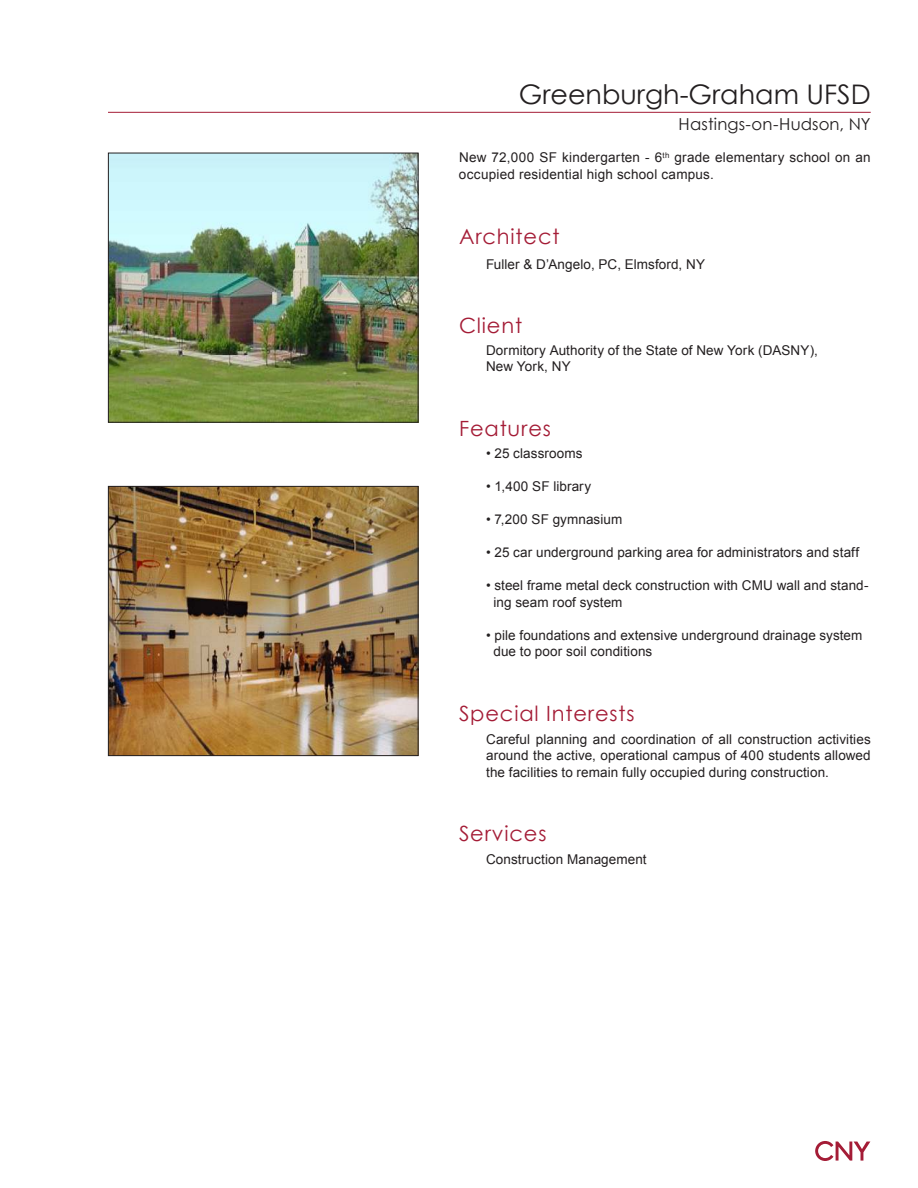
<style>
.page{position:relative;width:918px;height:1188px;background:#fff}
.page>*{position:absolute;margin:0;border:0;box-sizing:border-box;transform-origin:0 0}
.t1{font:27px "Century Gothic";color:#231f20}
.t2{font:21px "Century Gothic";letter-spacing:.04em;color:#a41c36}
.t3{font:16.5px "Century Gothic";letter-spacing:.01em;color:#231f20}
.t4{font:13.5px/16.5px "Arial";letter-spacing:.01em;color:#231f20}
</style>
<div class="page">
<hr style="left:108px;top:112px;width:763px;height:1px;background:#a41c36">
<img style="left:110px;top:155px;width:307px;height:266px">
<div style="left:108px;top:153px;width:311px;height:270px;border:1px solid #231f20"></div>
<img style="left:110px;top:488px;width:307px;height:266px">
<div style="left:108px;top:486px;width:311px;height:270px;border:1px solid #231f20"></div>
<svg style="left:815px;top:1141px;width:55px;height:20px"></svg>
<h1 class="t1" style="left:519px;top:83px;width:353px">Greenburgh-Graham UFSD</h1>
<p class="t3" style="left:679px;top:117px;width:194px">Hastings-on-Hudson, NY</p>
<p class="t4" style="left:459px;top:151px;width:413px">New 72,000 SF kindergarten - 6<sup>th</sup> grade elementary school on an occupied residential high school campus.</p>
<h2 class="t2" style="left:459px;top:228px;width:102px">Architect</h2>
<p class="t4" style="left:486px;top:257px;width:221px">Fuller &amp; D’Angelo, PC, Elmsford, NY</p>
<h2 class="t2" style="left:459px;top:317px;width:65px">Client</h2>
<p class="t4" style="left:486px;top:343px;width:334px">Dormitory Authority of the State of New York (DASNY),<br>New York, NY</p>
<h2 class="t2" style="left:459px;top:420px;width:94px">Features</h2>
<p class="t4" style="left:486px;top:447px;width:98px">• 25 classrooms</p>
<p class="t4" style="left:486px;top:480px;width:107px">• 1,400 SF library</p>
<p class="t4" style="left:486px;top:513px;width:138px">• 7,200 SF gymnasium</p>
<p class="t4" style="left:486px;top:546px;width:375px">• 25 car underground parking area for administrators and staff</p>
<p class="t4" style="left:494px;top:579px;width:377px;text-indent:-8px">• steel frame metal deck construction with CMU wall and stand&shy;ing seam roof system</p>
<p class="t4" style="left:494px;top:628px;width:370px;text-indent:-8px">• pile foundations and extensive underground drainage system due to poor soil conditions</p>
<h2 class="t2" style="left:459px;top:705px;width:177px">Special Interests</h2>
<p class="t4" style="left:486px;top:733px;width:386px;text-align:justify">Careful planning and coordination of all construction activities around the active, operational campus of 400 students allowed the facilities to remain fully occupied during construction.</p>
<h2 class="t2" style="left:459px;top:826px;width:89px">Services</h2>
<p class="t4" style="left:486px;top:852px;width:162px">Construction Management</p>
</div>
